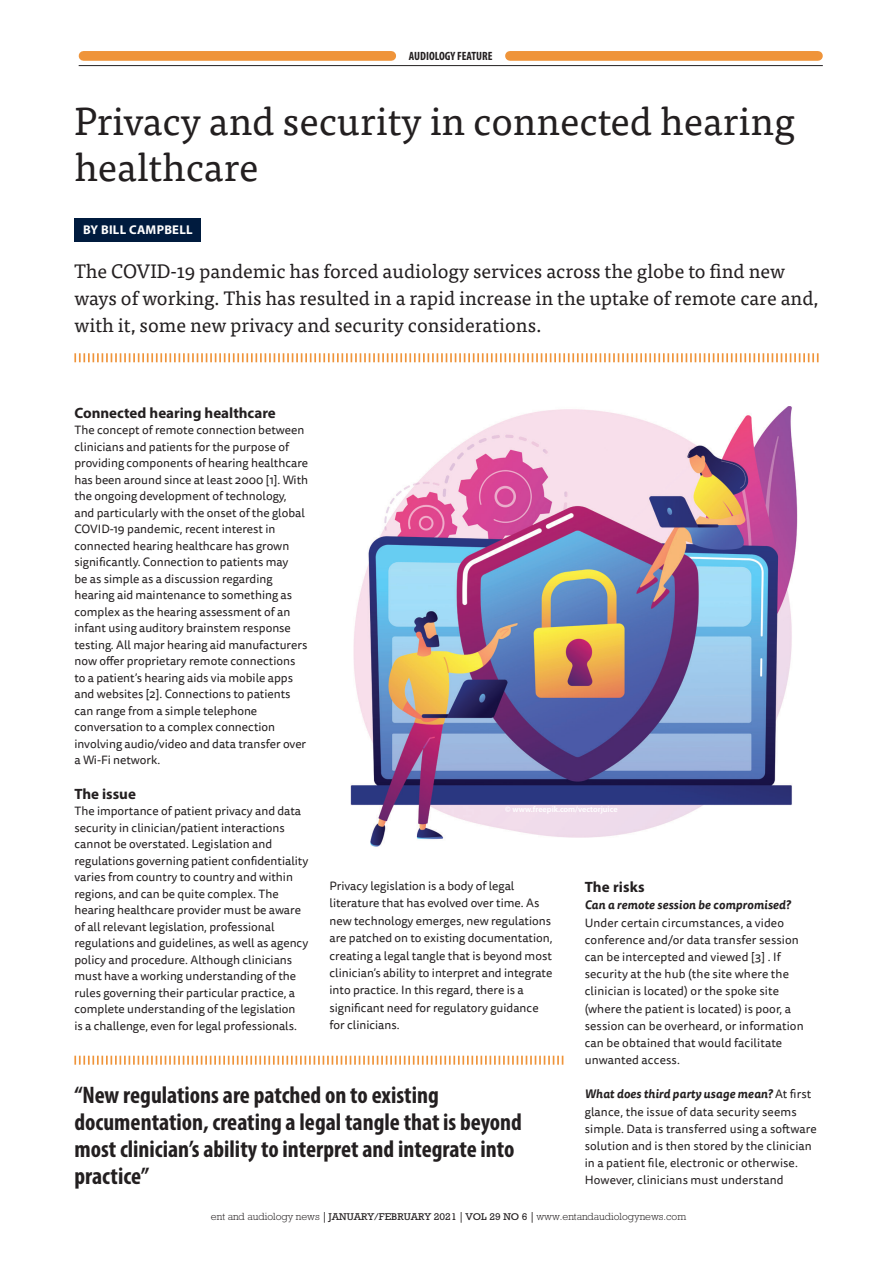
<style>
.page{position:relative;width:893px;height:1263px;background:#fff}
.page>*{position:absolute;margin:0;border:0;box-sizing:border-box;transform-origin:0 0}
.feature_Headline{font:39px/46.5px "Tisa Pro";color:#231f20}
.feature_Quote{font:700 condensed 24px/27px "Myriad Pro";color:#231f20}
.feature_Standfirst{font:19.5px/27px "Tisa Pro";color:#231f20}
.Feature_Subhead{font:700 15px "Myriad Pro";color:#231f20}
.feature_Author{font:700 12.75px "Myriad Pro";letter-spacing:.02em;color:#fff}
.feature_body_no_inde{font:12px/16.5px "Tisa Sans Pro";color:#231f20}
.t1{font:700 condensed 12px "Myriad Pro";color:#231f20}
.t2{font:300 10.5px "Rockwell";color:#231f20}
.NewsRound_Caption_Wh{font:600 8.25px "Myriad Pro";color:#fff}
.s1{font-weight:700;font-style:italic}
.s2{font-family:"Adobe Caslon Pro";font-weight:700}
.s3{font-weight:400;font-size:10.05px}
</style>
<div class="page">
<div style="left:74px;top:218px;width:127px;height:23px;background:#001b3e"></div>
<svg style="left:74px;top:353px;width:745px;height:9px"></svg>
<img style="left:350px;top:406px;width:448px;height:441px">
<svg style="left:74px;top:1056px;width:489px;height:9px"></svg>
<hr style="left:79px;top:65px;width:744px;height:1px;background:#231f20">
<div style="left:84px;top:51px;width:307px;height:10px;background:#ef943a"></div>
<div style="left:510px;top:51px;width:308px;height:10px;background:#ef943a"></div>
<p class="t1" style="left:409px;top:49px;width:85px">AUDIOLOGY FEATURE</p>
<p class="feature_Headline" style="left:74px;top:96px;width:722px">Privacy and security in connected hearing healthcare</p>
<p class="feature_Author" style="left:83px;top:221px;width:111px">BY BILL CAMPBELL</p>
<p class="feature_Standfirst" style="left:74px;top:256px;width:745px">The COVID-19 pandemic has forced audiology services across the globe to find new ways of working. This has resulted in a rapid increase in the uptake of remote care and, with it, some new privacy and security considerations.</p>
<p class="Feature_Subhead" style="left:74px;top:403px;width:203px">Connected hearing healthcare</p>
<p class="feature_body_no_inde" style="left:74px;top:422px;width:235px">The concept of remote connection between clinicians and patients for the purpose of providing components of hearing healthcare has been around since at least 2000 [1]. With the ongoing development of technology, and particularly with the onset of the global COVID-19 pandemic, recent interest in connected hearing healthcare has grown significantly. Connection to patients may<br>be as simple as a discussion regarding hearing aid maintenance to something as complex as the hearing assessment of an infant using auditory brainstem response testing. All major hearing aid manufacturers now offer proprietary remote connections to a patient’s hearing aids via mobile apps and websites [2]. Connections to patients can range from a simple telephone conversation to a complex connection involving audio/video and data transfer over a Wi-Fi network.</p>
<p class="Feature_Subhead" style="left:74px;top:784px;width:63px">The issue</p>
<p class="feature_body_no_inde" style="left:74px;top:803px;width:235px">The importance of patient privacy and data security in clinician/patient interactions cannot be overstated. Legislation and regulations governing patient confidentiality varies from country to country and within regions, and can be quite complex. The hearing healthcare provider must be aware of all relevant legislation, professional regulations and guidelines, as well as agency policy and procedure. Although clinicians must have a working understanding of the rules governing their particular practice, a complete understanding of the legislation<br>is a challenge, even for legal professionals.</p>
<p class="NewsRound_Caption_Wh" style="left:505px;top:803px;width:114px">© www.freepik.com/vectorjuice</p>
<p class="feature_body_no_inde" style="left:330px;top:877px;width:224px;line-height:17.4px">Privacy legislation is a body of legal literature that has evolved over time. As new technology emerges, new regulations are patched on to existing documentation, creating a legal tangle that is beyond most clinician’s ability to interpret and integrate into practice. In this regard, there is a significant need for regulatory guidance for clinicians.</p>
<p class="Feature_Subhead" style="left:585px;top:877px;width:61px">The risks</p>
<p class="feature_body_no_inde" style="left:585px;top:897px;width:220px;line-height:17.2px"><span class="s1">Can a remote session be compromised?<br></span>Under certain circumstances, a video conference and/or data transfer session can be intercepted and viewed [3] . If security at the hub (the site where the clinician is located) or the spoke site (where the patient is located) is poor, a session can be overheard, or information can be obtained that would facilitate unwanted access.</p>
<p class="feature_body_no_inde" style="left:585px;top:1086px;width:234px;line-height:17.2px"><span class="s1">What does third party usage mean?</span> At first glance, the issue of data security seems simple. Data is transferred using a software solution and is then stored by the clinician in a patient file, electronic or otherwise.<br>However, clinicians must understand</p>
<p class="feature_Quote" style="left:74px;top:1081px;width:449px">“New regulations are patched on to existing documentation, creating a legal tangle that is beyond most clinician’s ability to interpret and integrate into practice”</p>
<p class="t2" style="left:211px;top:1210px;width:477px">ent and audiology news <span class="s2">|</span> <span class="s3">JANUARY/FEBRUARY 2021</span> <span class="s2">|</span> <span class="s3">VOL 29 NO 6</span> <span class="s2">|</span> www.entandaudiologynews.com</p>
</div>
